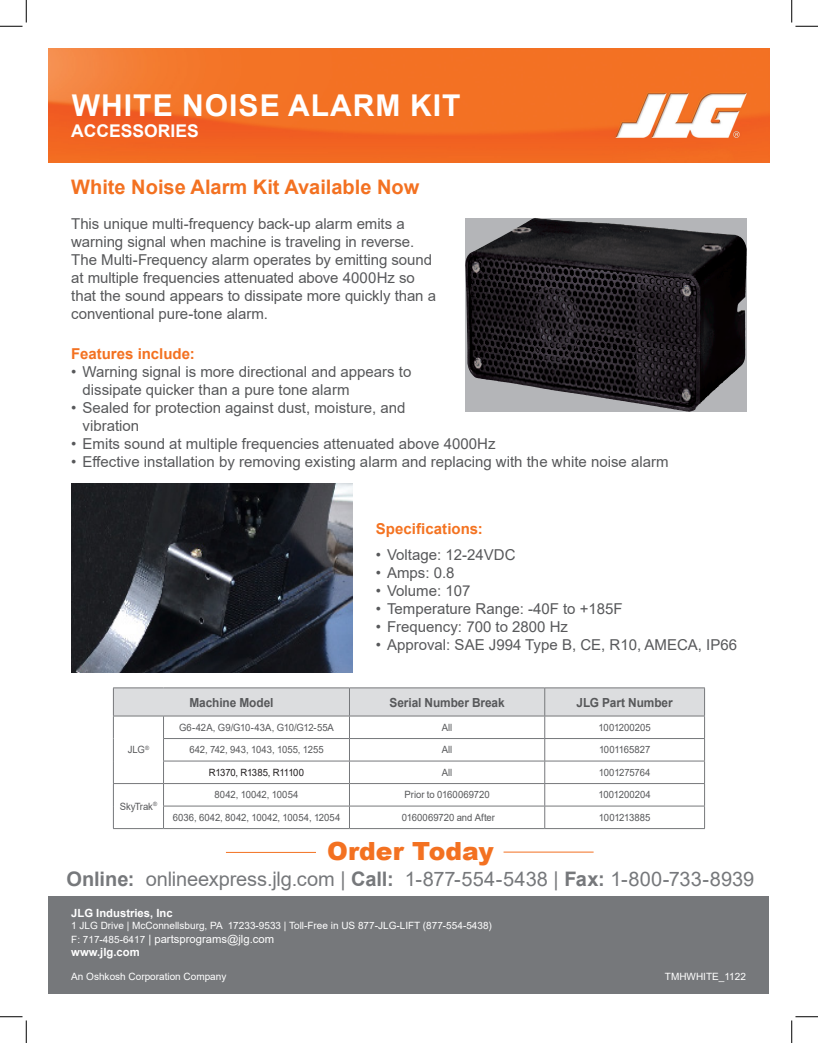
<style>
.page{position:relative;width:818px;height:1043px;background:#fff}
.page>*{position:absolute;margin:0;border:0;box-sizing:border-box;transform-origin:0 0}
.t1{font:700 30px "Arial";letter-spacing:.035em;color:#fff}
.jlg-COLOR_text{font:900 25px "Arial";color:#f37121}
.jlg-COLOR_text-2{font:20px "Arial";letter-spacing:-.005em;color:#76787b}
.t2{font:700 20px "Arial";color:#f37121}
.t3{font:700 17.5px "Arial";color:#fff}
.jlg-COLOR_text-3{font:15px/18px "Arial";color:#57585a}
.jlg-COLOR_text-4{font:700 15px "Arial";color:#f37121}
.jlg-FT__BodyCopy_INT{font:700 15px "Arial";color:#f47321}
.jlg-COLOR_text-5{font:700 12.5px "Arial";letter-spacing:-.005em;color:#57585a;scale:.95 1}
.t4{font:11.25px "Arial";color:#fff}
.t5{font:700 11.25px "Arial";color:#fff}
.jlg-COLOR_text-6{font:10px "Arial";color:#57585a;scale:.95 1}
.t6{font:10px "Arial";color:#fff}
.jlg-COLOR_text-7{font:10px "Arial";letter-spacing:-.035em;color:#231f20;scale:.95 1}
.jlg-COLOR_text-8{font:10px "Arial";letter-spacing:-.02em;color:#57585a;scale:.95 1}
.jlg-COLOR_text-9{font:10px "Arial";letter-spacing:-.025em;color:#57585a;scale:.95 1}
.s1{font-weight:700}
.s2{font-size:10px}
</style>
<div class="page">
<img style="left:49px;top:49px;width:720px;height:113px">
<hr style="left:503px;top:851px;width:90px;height:1px;background:#f37121">
<hr style="left:226px;top:852px;width:90px;height:1px;background:#f37121">
<div style="left:49px;top:896px;width:720px;height:98px;background:#76787b"></div>
<svg style="left:465px;top:218px;width:281px;height:193px;background:#353336"></svg>
<img style="left:465px;top:218px;width:70px;height:150px">
<img style="left:71px;top:484px;width:281px;height:188px">
<hr style="left:113px;top:687px;width:50px;height:1px;background:#76787b">
<hr style="left:163px;top:687px;width:186px;height:1px;background:#76787b">
<hr style="left:349px;top:687px;width:195px;height:1px;background:#76787b">
<hr style="left:544px;top:687px;width:160px;height:1px;background:#76787b">
<svg style="left:113px;top:688px;width:592px;height:140px"></svg>
<hr style="left:113px;top:828px;width:50px;height:1px;background:#76787b">
<hr style="left:163px;top:828px;width:186px;height:1px;background:#76787b">
<hr style="left:349px;top:828px;width:195px;height:1px;background:#76787b">
<hr style="left:544px;top:828px;width:160px;height:1px;background:#76787b">
<svg style="left:0;top:0;width:27px;height:27px"></svg>
<svg style="left:0;top:1016px;width:27px;height:26px"></svg>
<svg style="left:791px;top:0;width:27px;height:27px"></svg>
<svg style="left:791px;top:1016px;width:27px;height:26px"></svg>
<p class="t1" style="left:72px;top:84px;width:390px">WHITE NOISE ALARM KIT</p>
<p class="t3" style="left:71px;top:118px;width:129px">ACCESSORIES</p>
<p class="t2" style="left:71px;top:173px;width:349px">White Noise Alarm Kit Available Now</p>
<p class="jlg-COLOR_text-3" style="left:71px;top:214px;width:366px">This unique multi-frequency back-up alarm emits a warning signal when machine is traveling in reverse.<br>The Multi-Frequency alarm operates by emitting sound at multiple frequencies attenuated above 4000Hz so that the sound appears to dissipate more quickly than a conventional pure-tone alarm.</p>
<p class="jlg-COLOR_text-4" style="left:71px;top:343px;width:125px">Features include:</p>
<p class="jlg-COLOR_text-3" style="left:82px;top:362px;width:330px;text-indent:-11px">• Warning signal is more directional and appears to dissipate quicker than a pure tone alarm</p>
<p class="jlg-COLOR_text-3" style="left:82px;top:398px;width:324px;text-indent:-11px">• Sealed for protection against dust, moisture, and vibration</p>
<p class="jlg-COLOR_text-3" style="left:71px;top:434px;width:425px">• Emits sound at multiple frequencies attenuated above 4000Hz</p>
<p class="jlg-COLOR_text-3" style="left:71px;top:452px;width:598px">• Effective installation by removing existing alarm and replacing with the white noise alarm</p>
<p class="jlg-FT__BodyCopy_INT" style="left:376px;top:518px;width:108px">Specifications:</p>
<p class="jlg-COLOR_text-3" style="left:376px;top:545px;width:141px">• Voltage: 12-24VDC</p>
<p class="jlg-COLOR_text-3" style="left:376px;top:563px;width:80px">• Amps: 0.8</p>
<p class="jlg-COLOR_text-3" style="left:376px;top:581px;width:96px">• Volume: 107</p>
<p class="jlg-COLOR_text-3" style="left:376px;top:599px;width:248px">• Temperature Range: -40F to +185F</p>
<p class="jlg-COLOR_text-3" style="left:376px;top:617px;width:194px">• Frequency: 700 to 2800 Hz</p>
<p class="jlg-COLOR_text-3" style="left:376px;top:635px;width:363px">• Approval: SAE J994 Type B, CE, R10, AMECA, IP66</p>
<p class="jlg-COLOR_text-6" style="left:128px;top:743px;width:24px">JLG<sup>®</sup></p>
<p class="jlg-COLOR_text-6" style="left:120px;top:799px;width:41px">SkyTrak<sup>®</sup></p>
<p class="jlg-COLOR_text-5" style="left:189px;top:693px;width:90px">Machine Model</p>
<p class="jlg-COLOR_text-5" style="left:389px;top:693px;width:123px">Serial Number Break</p>
<p class="jlg-COLOR_text-5" style="left:576px;top:693px;width:103px">JLG Part Number</p>
<p class="jlg-COLOR_text-6" style="left:179px;top:720px;width:165px">G6-42A, G9/G10-43A, G10/G12-55A</p>
<p class="jlg-COLOR_text-6" style="left:442px;top:720px;width:13px">All</p>
<p class="jlg-COLOR_text-6" style="left:598px;top:720px;width:56px">1001200205</p>
<p class="jlg-COLOR_text-6" style="left:189px;top:743px;width:143px">642, 742, 943, 1043, 1055, 1255</p>
<p class="jlg-COLOR_text-6" style="left:442px;top:743px;width:13px">All</p>
<p class="jlg-COLOR_text-6" style="left:599px;top:743px;width:55px">1001165827</p>
<p class="jlg-COLOR_text-7" style="left:209px;top:765px;width:102px">R1370, R1385, R11100</p>
<p class="jlg-COLOR_text-6" style="left:442px;top:765px;width:13px">All</p>
<p class="jlg-COLOR_text-8" style="left:599px;top:765px;width:56px">1001275764</p>
<p class="jlg-COLOR_text-6" style="left:214px;top:788px;width:90px">8042, 10042, 10054</p>
<p class="jlg-COLOR_text-6" style="left:404px;top:788px;width:91px">Prior to 0160069720</p>
<p class="jlg-COLOR_text-6" style="left:598px;top:788px;width:57px">1001200204</p>
<p class="jlg-COLOR_text-6" style="left:173px;top:810px;width:178px">6036, 6042, 8042, 10042, 10054, 12054</p>
<p class="jlg-COLOR_text-6" style="left:402px;top:810px;width:100px">0160069720 and After</p>
<p class="jlg-COLOR_text-9" style="left:599px;top:810px;width:56px">1001213885</p>
<p class="jlg-COLOR_text" style="left:327px;top:832px;width:168px">Order Today</p>
<p class="jlg-COLOR_text-2" style="left:66px;top:865px;width:689px"><span class="s1">Online:</span> onlineexpress.jlg.com | <span class="s1">Call:</span> 1-877-554-5438 | <span class="s1">Fax:</span> 1-800-733-8939</p>
<p class="t5" style="left:71px;top:905px;width:103px">JLG Industries, Inc</p>
<p class="t6" style="left:71px;top:919px;width:422px">1 JLG Drive | McConnellsburg, PA 17233-9533 | Toll-Free in US 877-JLG-LIFT (877-554-5438)</p>
<p class="t4" style="left:71px;top:931px;width:204px"><span class="s2">F: 717-485-6417</span> | partsprograms@jlg.com</p>
<p class="t5" style="left:71px;top:944px;width:70px">www.jlg.com</p>
<p class="t6" style="left:71px;top:970px;width:157px">An Oshkosh Corporation Company</p>
<p class="t6" style="left:665px;top:969px;width:82px">TMHWHITE_1122</p>
</div>
